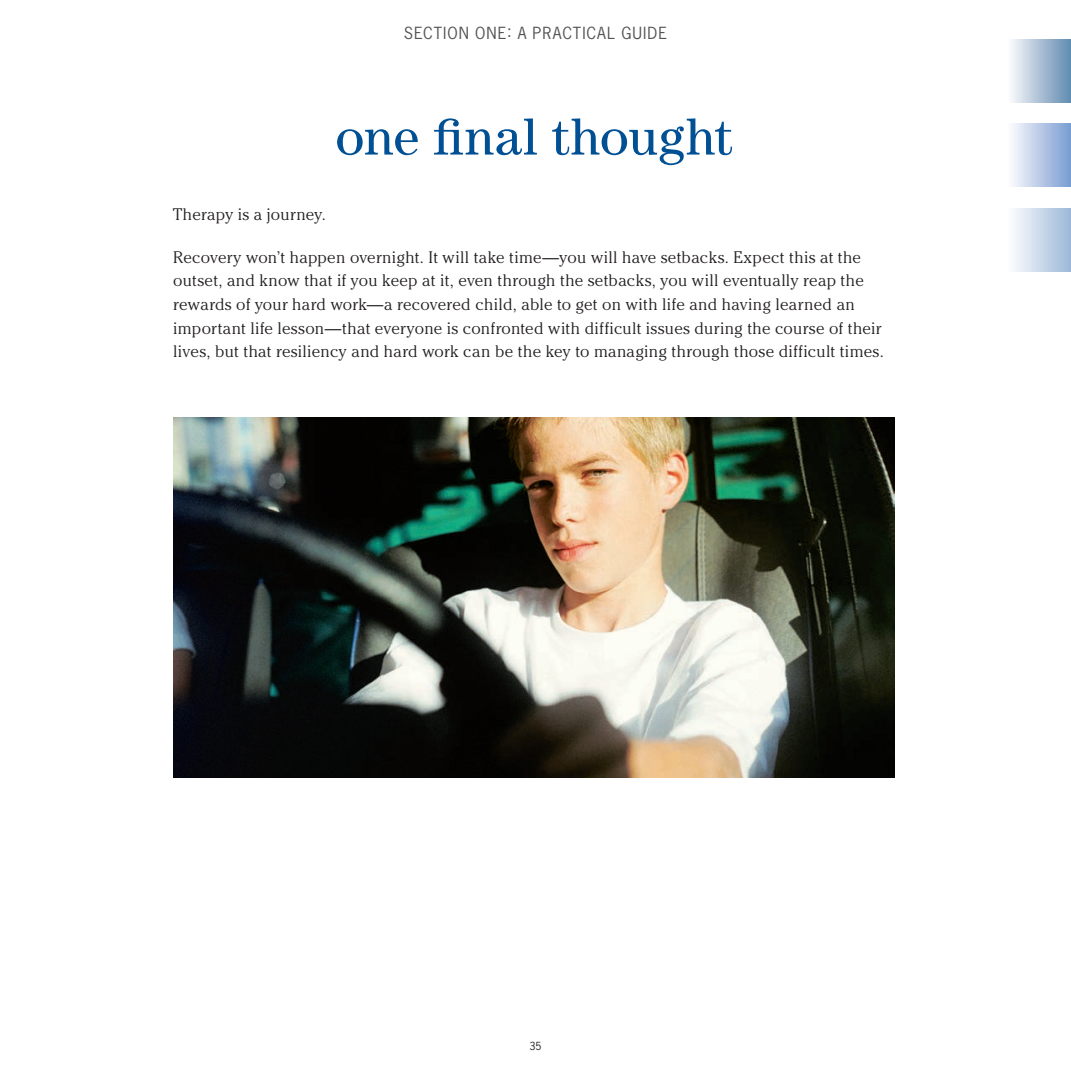
<style>
.page{position:relative;width:1071px;height:1071px;background:#fff}
.page>*{position:absolute;margin:0;border:0;box-sizing:border-box;transform-origin:0 0}
.t1{font:52.5px "Century Std";letter-spacing:.005em;color:#015094}
.BODYCOPY_TEXT{font:300 16.62px/23.6px "Cheltenham Std";letter-spacing:.015em;color:#231f20}
.t2{font:15.75px "News Gothic Std";letter-spacing:.065em;color:#535355}
.t3{font:10.5px "News Gothic Std";color:#231f20}
</style>
<div class="page">
<img style="left:173px;top:417px;width:721px;height:360px">
<div style="left:1007px;top:39px;width:64px;height:63px;background:linear-gradient(to right,#fffdfe,#638db1)"></div>
<div style="left:1007px;top:124px;width:64px;height:63px;background:linear-gradient(to right,#fffeff,#7b9dd2)"></div>
<div style="left:1007px;top:208px;width:64px;height:63px;background:linear-gradient(to right,#fff,#9fb9d8)"></div>
<p class="t2" style="left:404px;top:23px;width:265px">SECTION ONE: A PRACTICAL GUIDE</p>
<p class="t1" style="left:335px;top:106px;width:399px">one final thought</p>
<p class="BODYCOPY_TEXT" style="left:173px;top:203px;width:154px">Therapy is a journey.</p>
<p class="BODYCOPY_TEXT" style="left:173px;top:245px;width:712px">Recovery won’t happen overnight. It will take time—you will have setbacks. Expect this at the outset, and know that if you keep at it, even through the setbacks, you will eventually reap the rewards of your hard work—a recovered child, able to get on with life and having learned an important life lesson—that everyone is confronted with difficult issues during the course of their lives, but that resiliency and hard work can be the key to managing through those difficult times.</p>
<p class="t3" style="left:529px;top:1039px;width:14px">35</p>
</div>
